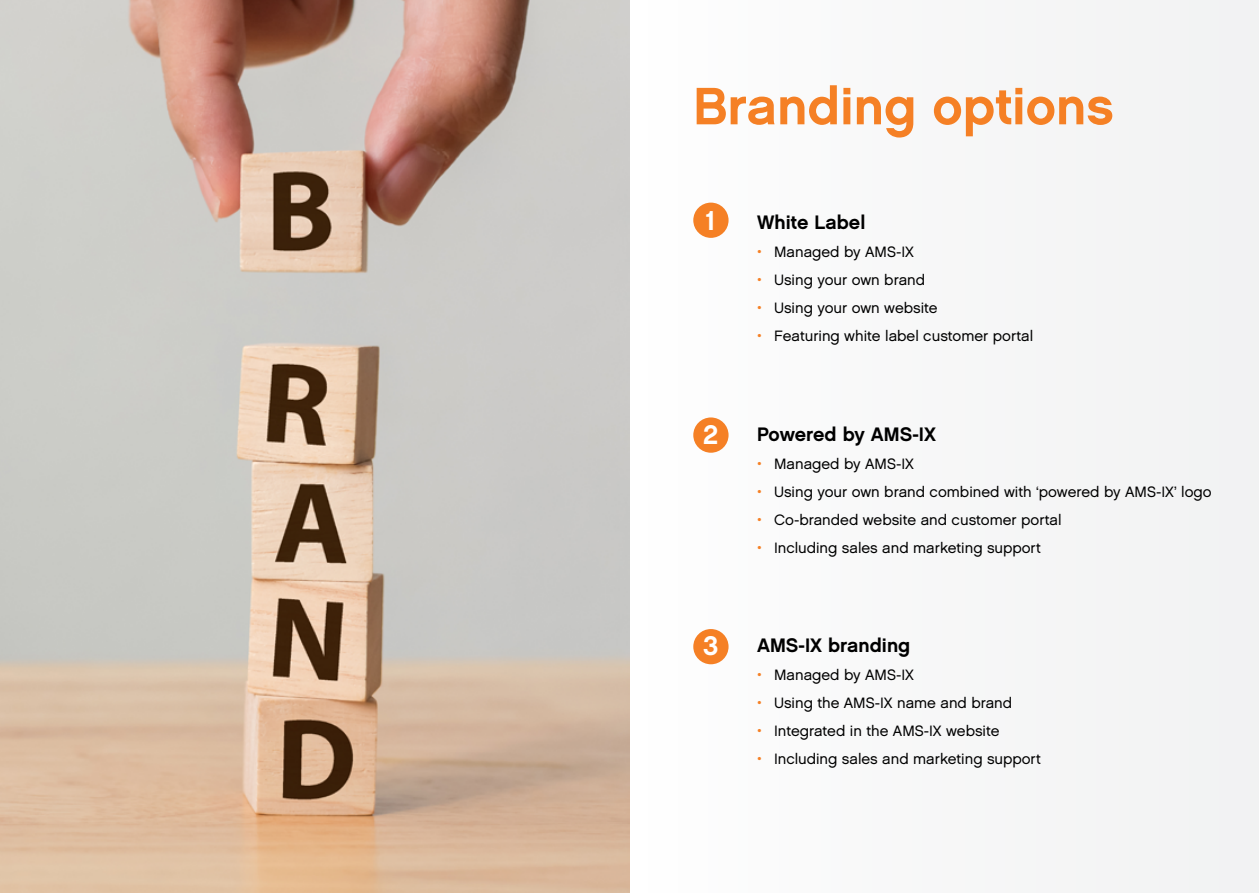
<style>
.page{position:relative;width:1259px;height:893px;background:#fff}
.page>*{position:absolute;margin:0;border:0;box-sizing:border-box;transform-origin:0 0}
.t1{font:52.5px "Chalet New York Nineteen Sixty";color:#f58025}
.t2{font:27.3px "Chalet New York Nineteen Sixty";color:#fff}
.t3{font:19.5px "Chalet New York Nineteen Sixty";color:#000}
.t4{font:15px "Chalet London Nineteen Sixty";color:#000}
.s1{color:#f58025}
</style>
<div class="page">
<div style="left:629px;top:0;width:630px;height:893px;background:#f7f7f7"></div>
<div style="left:693px;top:203px;width:35px;height:35px;background:#f58025;border-radius:50%"></div>
<div style="left:693px;top:417px;width:35px;height:36px;background:#f58025;border-radius:50%"></div>
<div style="left:693px;top:629px;width:35px;height:35px;background:#f58025;border-radius:50%"></div>
<img style="left:0;top:0;width:629px;height:893px">
<h1 class="t1" style="left:693px;top:74px;width:422px">Branding options</h1>
<h2 class="t2" style="left:705px;top:204px;width:13px">1</h2>
<h3 class="t3" style="left:757px;top:210px;width:110px">White Label</h3>
<p class="t4" style="left:757px;top:242px;width:158px"><span class="s1">•</span> Managed by AMS-IX</p>
<p class="t4" style="left:757px;top:270px;width:170px"><span class="s1">•</span> Using your own brand</p>
<p class="t4" style="left:757px;top:298px;width:182px"><span class="s1">•</span> Using your own website</p>
<p class="t4" style="left:757px;top:326px;width:278px"><span class="s1">•</span> Featuring white label customer portal</p>
<h2 class="t2" style="left:703px;top:418px;width:17px">2</h2>
<h3 class="t3" style="left:757px;top:422px;width:180px">Powered by AMS-IX</h3>
<p class="t4" style="left:757px;top:454px;width:158px"><span class="s1">•</span> Managed by AMS-IX</p>
<p class="t4" style="left:757px;top:482px;width:456px"><span class="s1">•</span> Using your own brand combined with ‘powered by AMS-IX’ logo</p>
<p class="t4" style="left:757px;top:510px;width:306px"><span class="s1">•</span> Co-branded website and customer portal</p>
<p class="t4" style="left:757px;top:538px;width:285px"><span class="s1">•</span> Including sales and marketing support</p>
<h2 class="t2" style="left:703px;top:629px;width:17px">3</h2>
<h3 class="t3" style="left:757px;top:633px;width:155px">AMS-IX branding</h3>
<p class="t4" style="left:757px;top:666px;width:158px"><span class="s1">•</span> Managed by AMS-IX</p>
<p class="t4" style="left:757px;top:694px;width:257px"><span class="s1">•</span> Using the AMS-IX name and brand</p>
<p class="t4" style="left:757px;top:722px;width:244px"><span class="s1">•</span> Integrated in the AMS-IX website</p>
<p class="t4" style="left:757px;top:750px;width:285px"><span class="s1">•</span> Including sales and marketing support</p>
</div>
